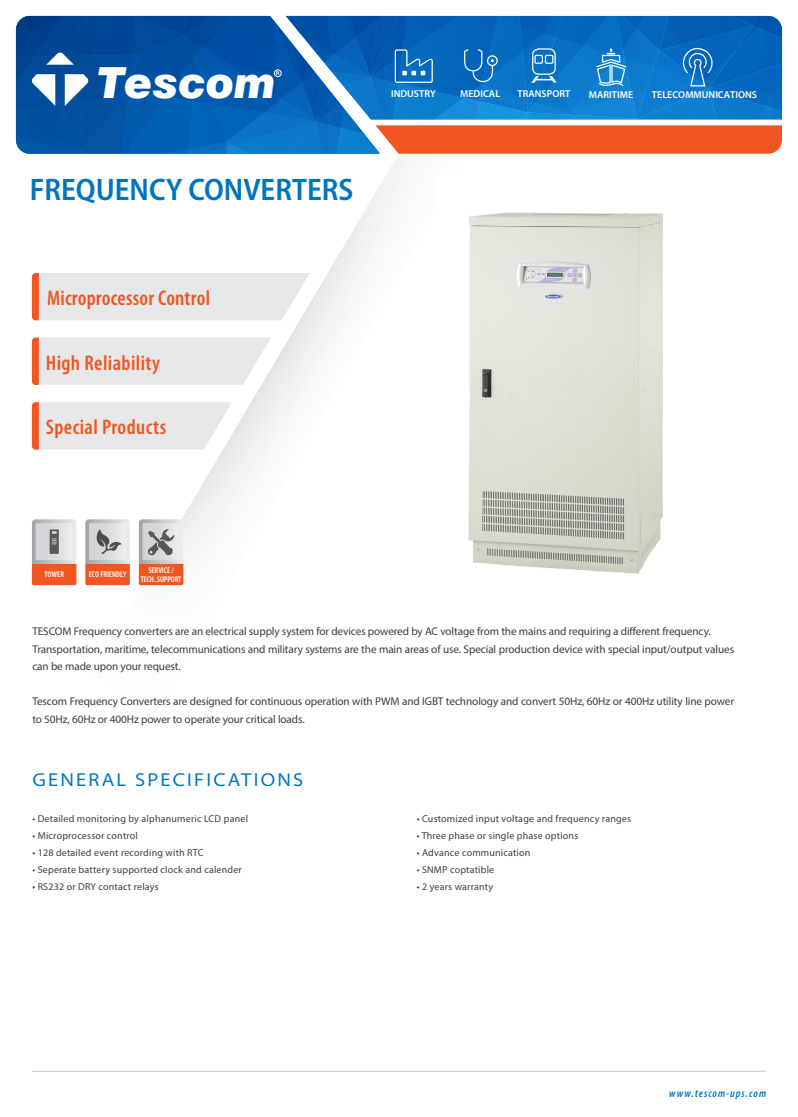
<style>
.page{position:relative;width:798px;height:1117px;background:#fff}
.page>*{position:absolute;margin:0;border:0;box-sizing:border-box;transform-origin:0 0}
.t1{font:italic 900 42.88px "Swiss 721 BT";color:#fff}
.t2{font:600 semi-condensed 31.25px "Myriad Pro";color:#0075bd}
.t3{font:600 condensed 21.25px "Myriad Pro";letter-spacing:.02em;color:#f15622}
.t4{font:semi-expanded 18.75px "Myriad Pro";letter-spacing:.12em;color:#0075bd}
.t5{font:11.25px/17.5px "Myriad Pro";letter-spacing:-.01em;color:#3e3e3f}
.t6{font:italic 600 condensed 11.25px "Myriad Pro";letter-spacing:.09em;color:#0075bd}
.t7{font:10px "Myriad Pro";letter-spacing:.02em;color:#3e3e3f}
.t8{font:600 10px "Myriad Pro";color:#fff}
.t9{font:600 condensed 8.25px/9.4px "Myriad Pro";color:#fff;text-align:center}
.t10{font:700 5.12px "Arial";color:#fff}
</style>
<div class="page">
<img style="left:90px;top:155px;width:312px;height:431px">
<svg style="left:32px;top:273px;width:278px;height:47px;background:#e7e4e5"></svg>
<svg style="left:32px;top:337px;width:239px;height:48px;background:#e7e4e4"></svg>
<svg style="left:32px;top:402px;width:200px;height:47px;background:#e8e3e2"></svg>
<hr style="left:32px;top:1070px;width:733px;height:1px;background:#c7c8ca">
<img style="left:468px;top:212px;width:195px;height:362px">
<svg style="left:16px;top:16px;width:766px;height:138px;background:#2f6baa"></svg>
<svg style="left:31px;top:517px;width:154px;height:68px"></svg>
<p class="t1" style="left:98px;top:56px;width:179px">Tescom</p>
<p class="t10" style="left:276px;top:70px;width:5px">R</p>
<p class="t2" style="left:30px;top:170px;width:325px">FREQUENCY CONVERTERS</p>
<p class="t3" style="left:47px;top:285px;width:164px">Microprocessor Control</p>
<p class="t3" style="left:46px;top:349px;width:116px">High Reliability</p>
<p class="t3" style="left:46px;top:413px;width:122px">Special Products</p>
<p class="t8" style="left:391px;top:88px;width:46px">INDUSTRY</p>
<p class="t8" style="left:460px;top:88px;width:42px">MEDICAL</p>
<p class="t8" style="left:517px;top:88px;width:54px">TRANSPORT</p>
<p class="t8" style="left:588px;top:88px;width:46px">MARITIME</p>
<p class="t8" style="left:651px;top:88px;width:107px">TELECOMMUNICATIONS</p>
<p class="t9" style="left:44px;top:569px;width:21px">TOWER</p>
<p class="t9" style="left:89px;top:569px;width:39px">ECO FRIENDLY</p>
<p class="t9" style="left:141px;top:565px;width:42px">SERVICE /<br>TECH. SUPPORT</p>
<p class="t5" style="left:32px;top:622px;width:679px">TESCOM Frequency converters are an electrical supply system for devices powered by AC voltage from the mains and requiring a different frequency.</p>
<p class="t5" style="left:32px;top:639px;width:703px">Transportation, maritime, telecommunications and military systems are the main areas of use. Special production device with special input/output values can be made upon your request.</p>
<p class="t5" style="left:32px;top:692px;width:703px">Tescom Frequency Converters are designed for continuous operation with PWM and IGBT technology and convert 50Hz, 60Hz or 400Hz utility line power to 50Hz, 60Hz or 400Hz power to operate your critical loads.</p>
<p class="t4" style="left:32px;top:767px;width:272px">GENERAL SPECIFICATIONS</p>
<p class="t7" style="left:32px;top:812px;width:217px">• Detailed monitoring by alphanumeric LCD panel</p>
<p class="t7" style="left:32px;top:829px;width:107px">• Microprocessor control</p>
<p class="t7" style="left:32px;top:846px;width:173px">• 128 detailed event recording with RTC</p>
<p class="t7" style="left:32px;top:863px;width:211px">• Seperate battery supported clock and calender</p>
<p class="t7" style="left:32px;top:880px;width:128px">• RS232 or DRY contact relays</p>
<p class="t7" style="left:416px;top:812px;width:216px">• Customized input voltage and frequency ranges</p>
<p class="t7" style="left:416px;top:829px;width:163px">• Three phase or single phase options</p>
<p class="t7" style="left:416px;top:846px;width:115px">• Advance communication</p>
<p class="t7" style="left:416px;top:863px;width:79px">• SNMP coptatible</p>
<p class="t7" style="left:416px;top:880px;width:78px">• 2 years warranty</p>
<p class="t6" style="left:669px;top:1086px;width:98px">www.tescom-ups.com</p>
</div>
